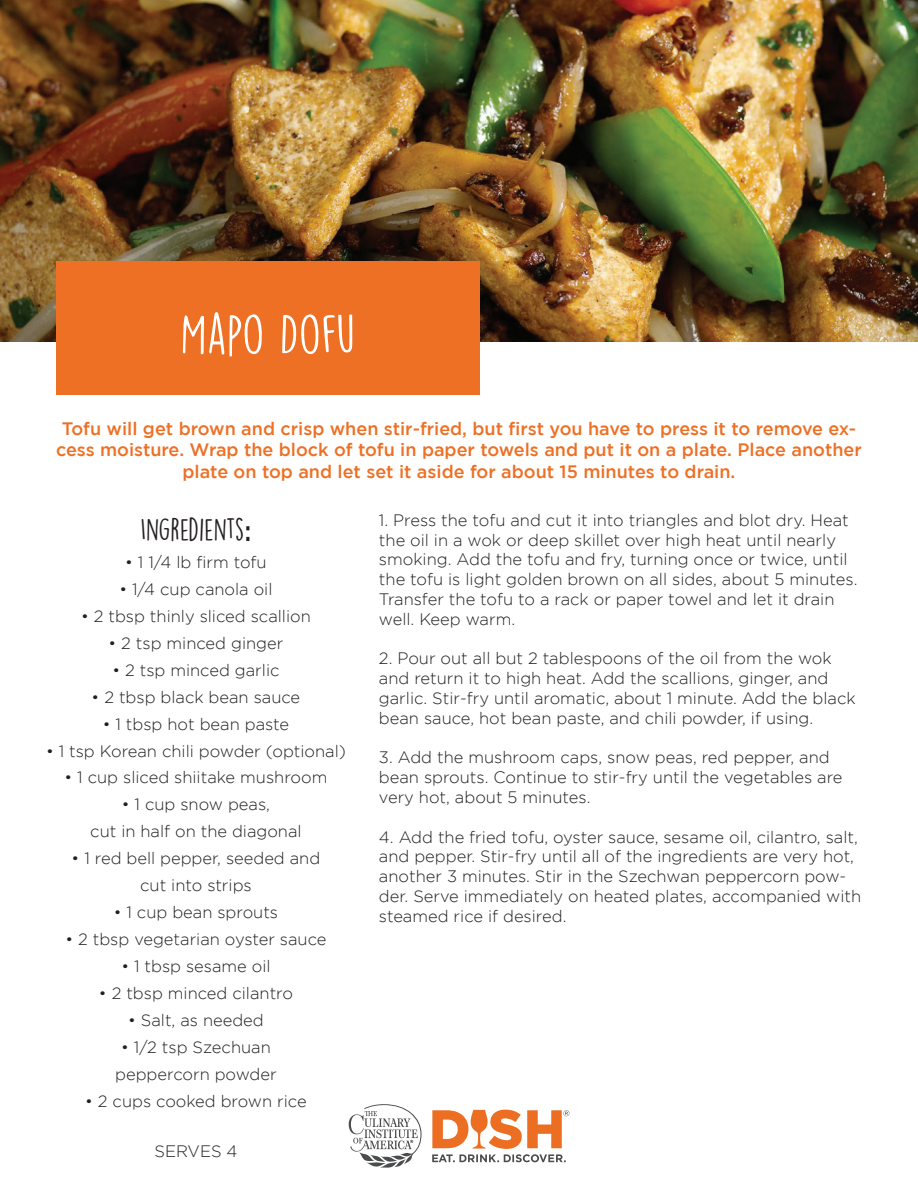
<style>
.page{position:relative;width:918px;height:1188px;background:#fff}
.page>*{position:absolute;margin:0;border:0;box-sizing:border-box;transform-origin:0 0}
.t1{font:51px "DK Lemon Yellow Sun";color:#fff}
.t2{font:28.5px "DK Lemon Yellow Sun";color:#231f20}
.t3{font:500 18px/21.6px "Gotham";color:#ed7025;text-align:center}
.t4{font:300 16.5px/19.8px "Gotham";color:#231f20}
.s1{font-family:"Raleway";font-weight:700}
</style>
<div class="page">
<img style="left:0;top:0;width:918px;height:341px">
<div style="left:56px;top:261px;width:424px;height:134px;background:#ed7025"></div>
<svg style="left:349px;top:1104px;width:73px;height:64px"></svg>
<svg style="left:432px;top:1110px;width:137px;height:52px"></svg>
<h1 class="t1" style="left:180px;top:304px;width:176px">MAPO DOFU</h1>
<p class="t3" style="left:56px;top:417px;width:807px">Tofu will get brown and crisp when stir-fried, but first you have to press it to remove ex&shy;cess moisture. Wrap the block of tofu in paper towels and put it on a plate. Place another plate on top and let set it aside for about 15 minutes to drain.</p>
<h2 class="t2" style="left:140px;top:512px;width:112px">INGREDIENTS<span class="s1">:</span></h2>
<p class="t4" style="left:125px;top:552px;width:143px">• 1 1/4 lb firm tofu</p>
<p class="t4" style="left:119px;top:579px;width:155px">• 1/4 cup canola oil</p>
<p class="t4" style="left:81px;top:606px;width:231px">• 2 tbsp thinly sliced scallion</p>
<p class="t4" style="left:109px;top:633px;width:176px">• 2 tsp minced ginger</p>
<p class="t4" style="left:112px;top:660px;width:169px">• 2 tsp minced garlic</p>
<p class="t4" style="left:92px;top:687px;width:210px">• 2 tbsp black bean sauce</p>
<p class="t4" style="left:103px;top:714px;width:188px">• 1 tbsp hot bean paste</p>
<p class="t4" style="left:46px;top:741px;width:301px">• 1 tsp Korean chili powder (optional)</p>
<p class="t4" style="left:65px;top:768px;width:264px">• 1 cup sliced shiitake mushroom</p>
<p class="t4" style="left:90px;top:791px;width:213px;line-height:27px;text-align:center">• 1 cup snow peas,<br>cut in half on the diagonal</p>
<p class="t4" style="left:72px;top:845px;width:250px;line-height:27px;text-align:center">• 1 red bell pepper, seeded and cut into strips</p>
<p class="t4" style="left:114px;top:903px;width:166px">• 1 cup bean sprouts</p>
<p class="t4" style="left:65px;top:930px;width:263px">• 2 tbsp vegetarian oyster sauce</p>
<p class="t4" style="left:121px;top:957px;width:151px">• 1 tbsp sesame oil</p>
<p class="t4" style="left:99px;top:984px;width:196px">• 2 tbsp minced cilantro</p>
<p class="t4" style="left:128px;top:1011px;width:137px">• Salt, as needed</p>
<p class="t4" style="left:115px;top:1034px;width:163px;line-height:27px;text-align:center">• 1/2 tsp Szechuan peppercorn powder</p>
<p class="t4" style="left:85px;top:1091px;width:223px">• 2 cups cooked brown rice</p>
<p class="t4" style="left:154px;top:1141px;width:85px">SERVES 4</p>
<p class="t4" style="left:379px;top:510px;width:480px">1. Press the tofu and cut it into triangles and blot dry. Heat the oil in a wok or deep skillet over high heat until nearly smoking. Add the tofu and fry, turning once or twice, until the tofu is light golden brown on all sides, about 5 minutes.<br>Transfer the tofu to a rack or paper towel and let it drain well. Keep warm.</p>
<p class="t4" style="left:379px;top:648px;width:478px">2. Pour out all but 2 tablespoons of the oil from the wok and return it to high heat. Add the scallions, ginger, and garlic. Stir-fry until aromatic, about 1 minute. Add the black bean sauce, hot bean paste, and chili powder, if using.</p>
<p class="t4" style="left:379px;top:747px;width:465px">3. Add the mushroom caps, snow peas, red pepper, and bean sprouts. Continue to stir-fry until the vegetables are very hot, about 5 minutes.</p>
<p class="t4" style="left:379px;top:827px;width:484px">4. Add the fried tofu, oyster sauce, sesame oil, cilantro, salt, and pepper. Stir-fry until all of the ingredients are very hot, another 3 minutes. Stir in the Szechwan peppercorn pow&shy;der. Serve immediately on heated plates, accompanied with steamed rice if desired.</p>
</div>
